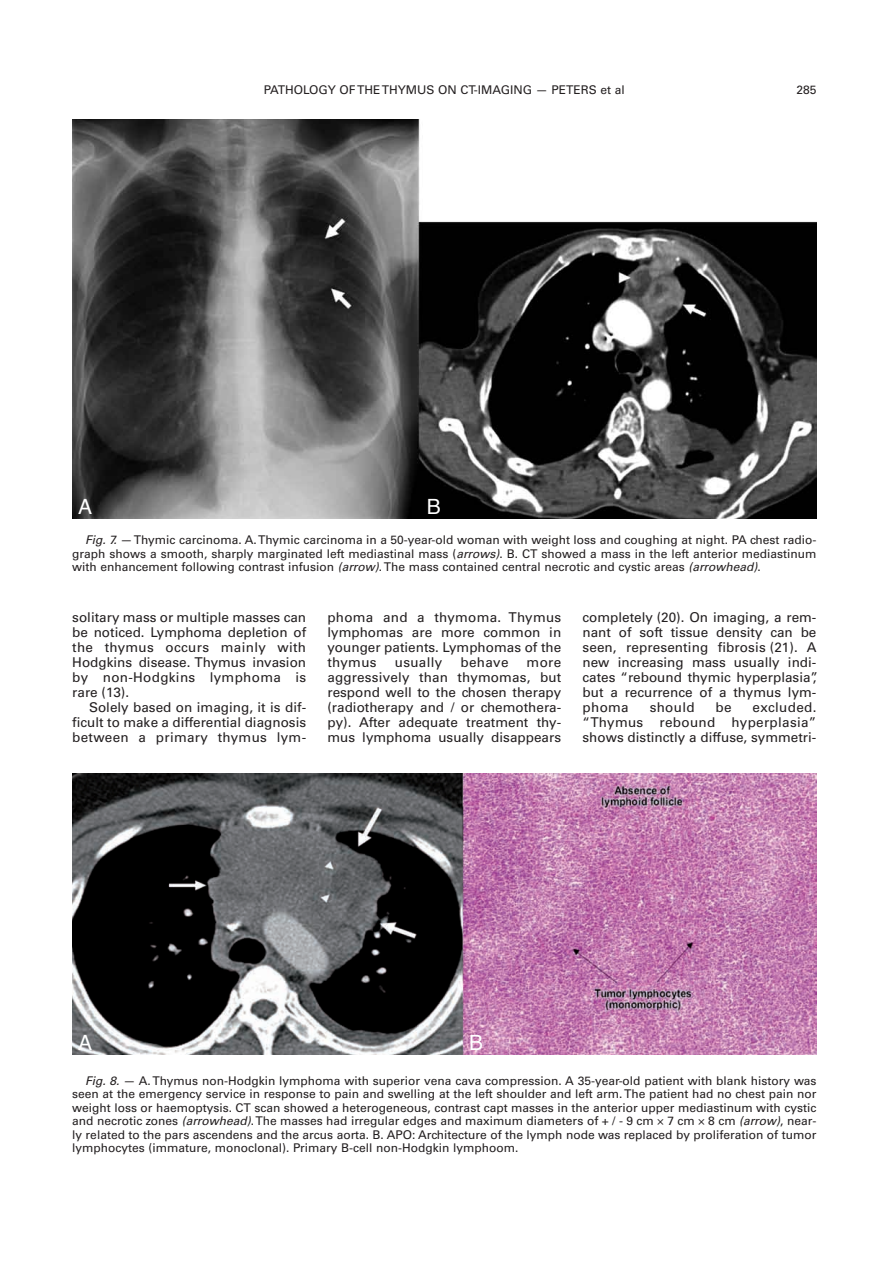
<style>
.page{position:relative;width:893px;height:1263px;background:#fff}
.page>*{position:absolute;margin:0;border:0;box-sizing:border-box;transform-origin:0 0}
.t1{font:21px "Helvetica";color:#fff}
.t2{font:13.5px/15px "Univers";color:#231f20;text-align:justify}
.t3{font:13.5px "Univers";letter-spacing:.02em;color:#231f20}
.t4{font:12px/13.5px "Univers";color:#231f20;text-align:justify}
.s1{font-style:italic}
.s2{font-family:"Times"}
</style>
<div class="page">
<img style="left:72px;top:119px;width:744px;height:400px">
<img style="left:72px;top:774px;width:744px;height:280px">
<p class="t4" style="left:264px;top:84px;width:363px">PATHOLOGY OFTHETHYMUS ON CT-IMAGING — PETERS et al</p>
<p class="t4" style="left:796px;top:84px;width:22px">285</p>
<h1 class="t1" style="left:78px;top:498px;width:16px">A</h1>
<h1 class="t1" style="left:427px;top:498px;width:16px">B</h1>
<p class="t4" style="left:72px;top:534px;width:746px;text-indent:13px"><span class="s1">Fig. 7.</span> —Thymic carcinoma. A.Thymic carcinoma in a 50-year-old woman with weight loss and coughing at night. PA chest radio&shy;graph shows a smooth, sharply marginated left mediastinal mass (<span class="s1">arrows)</span>. B. CT showed a mass in the left anterior mediastinum with enhancement following contrast infusion <span class="s1">(arrow)</span>.The mass contained central necrotic and cystic areas <span class="s1">(arrowhead)</span>.</p>
<p class="t2" style="left:72px;top:611px;width:235px">solitary mass or multiple masses can be noticed. Lymphoma depletion of the thymus occurs mainly with Hodgkins disease. Thymus invasion by non-Hodgkins lymphoma is rare (13).</p>
<p class="t2" style="left:72px;top:701px;width:235px;text-indent:17px">Solely based on imaging, it is dif&shy;ficult to make a differential diagnosis between a primary thymus lym-</p>
<p class="t2" style="left:327px;top:611px;width:235px">phoma and a thymoma. Thymus lymphomas are more common in younger patients. Lymphomas of the thymus</p>
<p class="t3" style="left:395px;top:657px;width:49px">usually</p>
<p class="t2" style="left:460px;top:656px;width:50px">behave</p>
<p class="t2" style="left:327px;top:656px;width:235px;text-indent:199px">more aggressively than thymomas, but respond well to the chosen therapy (radiotherapy and / or chemothera&shy;py). After adequate treatment thy&shy;mus lymphoma usually disappears</p>
<p class="t2" style="left:583px;top:611px;width:237px;text-align:left">completely (20). On imaging, a rem&shy;nant of soft tissue density can be seen, representing fibrosis (21). A new increasing mass usually indi&shy;cates “rebound thymic hyperplasia”, but a recurrence of a thymus lym&shy;phoma</p>
<p class="t2" style="left:650px;top:701px;width:46px">should</p>
<p class="t2" style="left:716px;top:701px;width:18px">be</p>
<p class="t2" style="left:583px;top:701px;width:235px;text-indent:170px">excluded. “Thymus rebound hyperplasia” shows distinctly a diffuse, symmetri-</p>
<h1 class="t1" style="left:78px;top:1033px;width:16px">A</h1>
<h1 class="t1" style="left:469px;top:1033px;width:16px">B</h1>
<p class="t4" style="left:72px;top:1074px;width:746px;text-indent:13px"><span class="s1">Fig. 8.</span> — A.Thymus non-Hodgkin lymphoma with superior vena cava compression. A 35-year-old patient with blank history was seen at the emergency service in response to pain and swelling at the left shoulder and left arm.The patient had no chest pain nor weight loss or haemoptysis. CT scan showed a heterogeneous, contrast capt masses in the anterior upper mediastinum with cystic and necrotic zones <span class="s1">(arrowhead)</span>.The masses had irregular edges and maximum diameters of + / - 9 cm <span class="s2">×</span> 7 cm <span class="s2">×</span> 8 cm <span class="s1">(arrow)</span>, near&shy;ly related to the pars ascendens and the arcus aorta. B. APO: Architecture of the lymph node was replaced by proliferation of tumor lymphocytes (immature, monoclonal). Primary B-cell non-Hodgkin lymphoom.</p>
</div>
